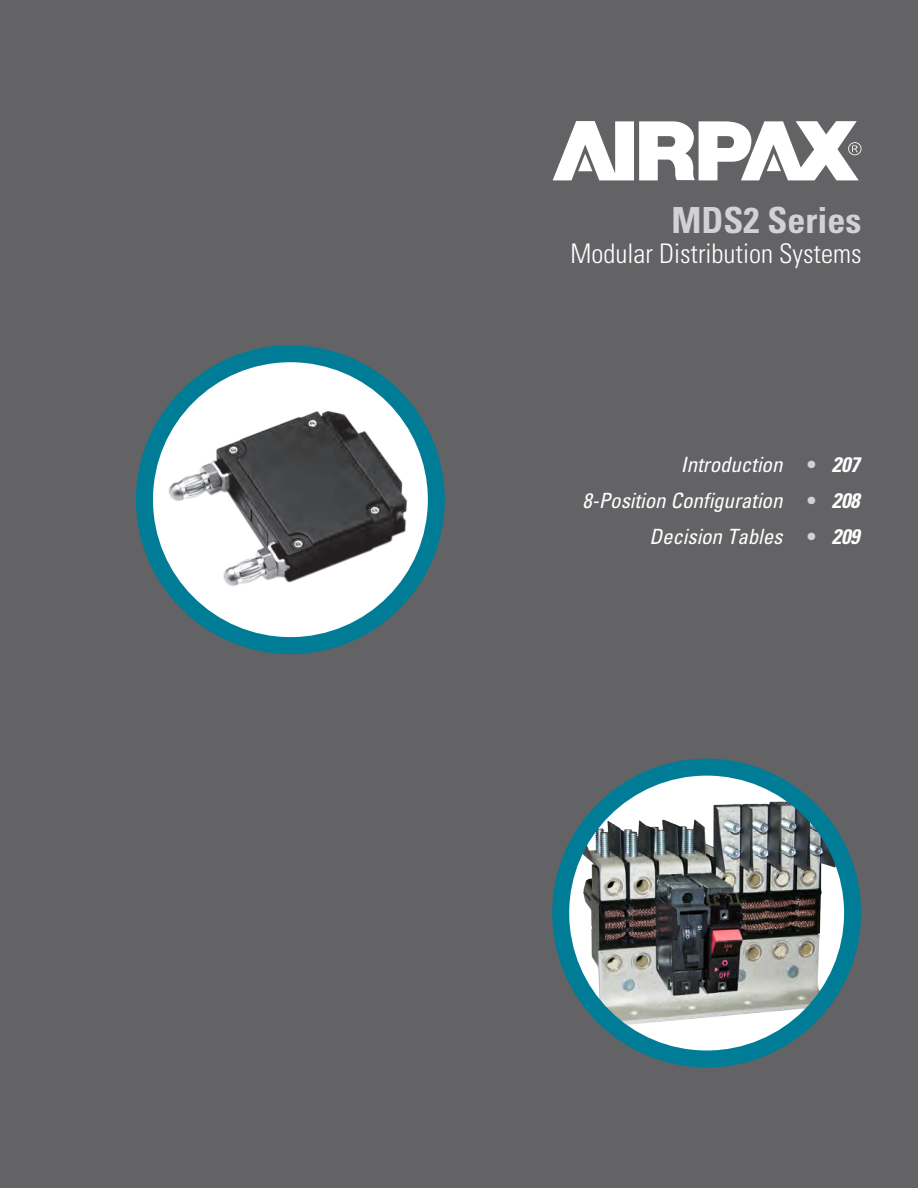
<style>
.page{position:relative;width:918px;height:1188px;background:#636366}
.page>*{position:absolute;margin:0;border:0;box-sizing:border-box;transform-origin:0 0}
.t1{font:700 condensed 36px "Univers";color:#d1d2d4}
.t2{font:300 condensed 27px "Univers";color:#fff}
.t3{font:italic condensed 21px/36px "Univers";letter-spacing:-.005em;color:#fff;text-align:right}
.t4{font:italic 700 condensed 21px "Univers";letter-spacing:-.005em;color:#fff}
.s1{font-style:normal;color:#d1d2d4}
</style>
<div class="page">
<svg style="left:553px;top:121px;width:309px;height:59px"></svg>
<svg style="left:144px;top:354px;width:292px;height:292px;background:#c3e0e6"></svg>
<img style="left:149px;top:393px;width:277px;height:212px">
<div style="left:136px;top:345px;width:309px;height:309px;border:17px solid #007c97;border-radius:50%"></div>
<svg style="left:561px;top:767px;width:292px;height:292px;background:#a2cfd9"></svg>
<img style="left:561px;top:790px;width:292px;height:249px">
<div style="left:552px;top:759px;width:309px;height:309px;border:17px solid #007c97;border-radius:50%"></div>
<p class="t1" style="left:672px;top:198px;width:191px">MDS2 Series</p>
<p class="t2" style="left:571px;top:237px;width:292px">Modular Distribution Systems</p>
<p class="t3" style="left:583px;top:446px;width:201px">Introduction<br>8-Position Configuration<br>Decision Tables</p>
<p class="t4" style="left:807px;top:452px;width:54px"><span class="s1">•</span> 207</p>
<p class="t4" style="left:807px;top:488px;width:54px"><span class="s1">•</span> 208</p>
<p class="t4" style="left:807px;top:524px;width:54px"><span class="s1">•</span> 209</p>
</div>
